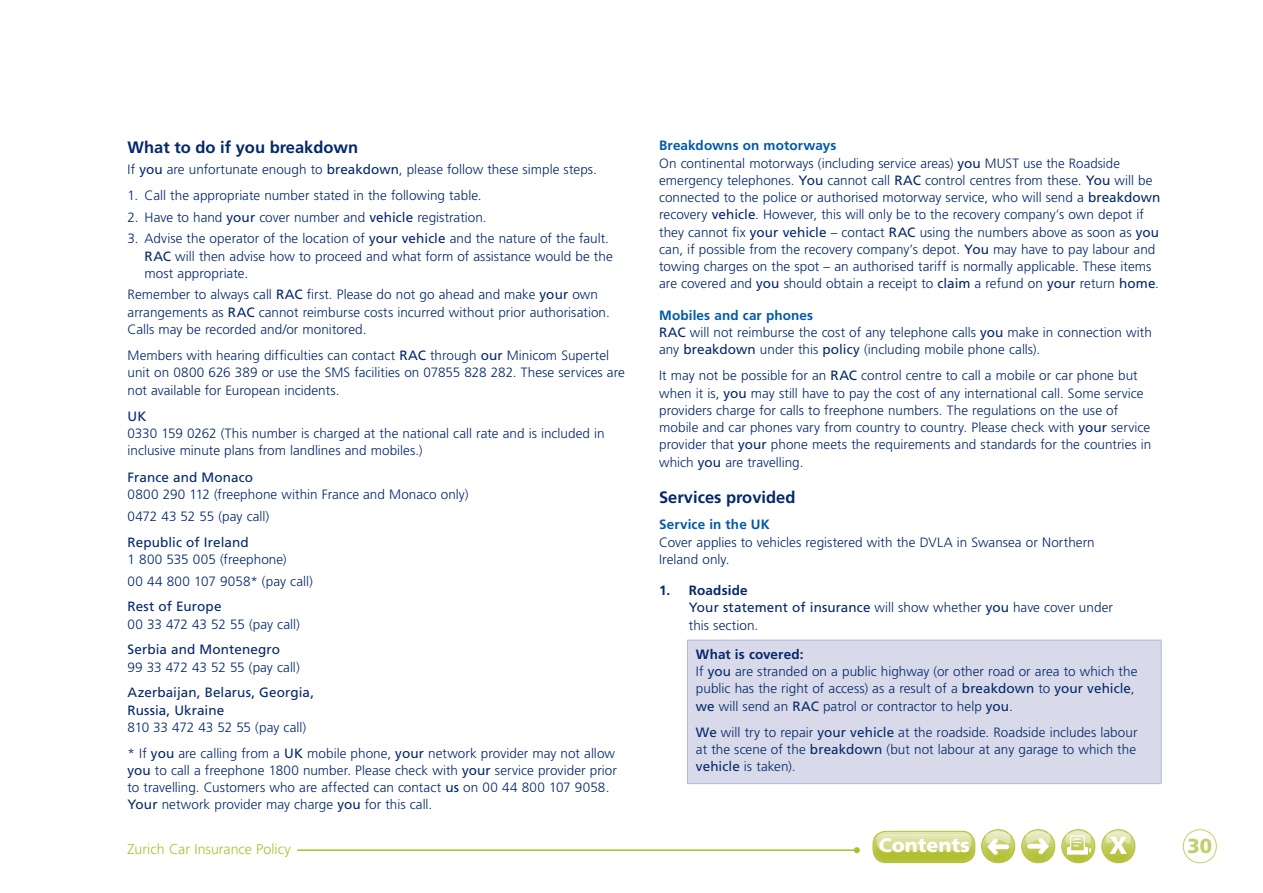
<style>
.page{position:relative;width:1263px;height:893px;background:#fff}
.page>*{position:absolute;margin:0;border:0;box-sizing:border-box;transform-origin:0 0}
.t1{font:900 24.75px "Frutiger LT Std";color:#fff}
.t2{font:900 20.25px "Frutiger LT Std";color:#c5ce6d}
.t3{font:900 19.5px "Frutiger LT Std";color:#fff}
.Head_2{font:700 16.5px "Frutiger LT Std";color:#04286b}
.t4{font:300 14.25px "Frutiger LT Std";color:#b0be2d}
.Body{font:300 13.5px/17.2px "Frutiger LT Std";letter-spacing:.005em;color:#04286b}
.Bullet__Indent{font:300 13.5px/17.2px "Frutiger LT Std";letter-spacing:.005em;color:#04286b}
.Bullet__Indent__2{font:300 13.5px/17.2px "Frutiger LT Std";letter-spacing:.005em;color:#04286b}
.Body-2{font:13.5px/17.2px "Frutiger LT Std";letter-spacing:.005em;color:#04286b}
.Head_3{font:700 13.5px "Frutiger LT Std";letter-spacing:.01em;color:#015aaa}
.Head_3-2{font:700 13.5px "Frutiger LT Std";letter-spacing:.01em;color:#04286b}
.New_Headers{font:700 13.5px "Frutiger LT Std";letter-spacing:.01em;color:#04286b}
.s1{font-weight:400}
.s2{font-weight:300}
</style>
<div class="page">
<hr style="left:297px;top:849px;width:560px;height:2px;background:#b0be2d">
<svg style="left:854px;top:847px;width:6px;height:6px"></svg>
<div style="left:1100px;top:829px;width:36px;height:35px;background:#fff;opacity:.31"></div>
<div style="left:1101px;top:829px;width:34px;height:34px;border:1px solid #b0be2d;border-radius:50%"></div>
<svg style="left:1106px;top:831px;width:24px;height:14px"></svg>
<div style="left:1060px;top:829px;width:36px;height:35px;background:#fff;opacity:.31"></div>
<div style="left:1061px;top:829px;width:34px;height:34px;border:1px solid #b0be2d;border-radius:50%"></div>
<svg style="left:1066px;top:831px;width:25px;height:24px"></svg>
<div style="left:1020px;top:829px;width:36px;height:35px;background:#fff;opacity:.31"></div>
<div style="left:1021px;top:829px;width:34px;height:34px;border:1px solid #b0be2d;border-radius:50%"></div>
<div style="left:980px;top:829px;width:35px;height:35px;background:#fff;opacity:.31"></div>
<div style="left:981px;top:829px;width:34px;height:34px;border:1px solid #b0be2d;border-radius:50%"></div>
<div style="left:872px;top:830px;width:103px;height:34px;background:#fff;opacity:.31"></div>
<div style="left:873px;top:831px;width:102px;height:32px;border:1px solid #b0be2d;border-radius:13px"></div>
<svg style="left:877px;top:834px;width:94px;height:16px"></svg>
<div style="left:1183px;top:829px;width:34px;height:34px;border:1px solid #c5ce6d;border-radius:50%"></div>
<div style="left:687px;top:640px;width:474px;height:144px;background:#d8dae9"></div>
<hr style="left:687px;top:640px;width:475px;height:1px;background:#aebade">
<hr style="left:687px;top:640px;width:1px;height:143px;background:#aebade">
<hr style="left:1161px;top:640px;width:1px;height:143px;background:#aebade">
<hr style="left:687px;top:783px;width:475px;height:1px;background:#aebade">
<svg style="left:1026px;top:831px;width:24px;height:23px"></svg>
<svg style="left:986px;top:831px;width:24px;height:24px"></svg>
<p class="Head_2" style="left:128px;top:137px;width:232px">What to do if you breakdown</p>
<p class="Body" style="left:128px;top:161px;width:471px">If <span class="s1">you</span> are unfortunate enough to <span class="s1">breakdown</span>, please follow these simple steps.</p>
<p class="Bullet__Indent" style="left:128px;top:187px;width:356px">1. Call the appropriate number stated in the following table.</p>
<p class="Bullet__Indent" style="left:128px;top:209px;width:361px">2. Have to hand <span class="s1">your</span> cover number and <span class="s1">vehicle</span> registration.</p>
<p class="Bullet__Indent" style="left:145px;top:230px;width:470px;text-indent:-17px">3. Advise the operator of the location of <span class="s1">your vehicle</span> and the nature of the fault.<br><span class="s1">RAC</span> will then advise how to proceed and what form of assistance would be the most appropriate.</p>
<p class="Body" style="left:128px;top:286px;width:484px">Remember to always call <span class="s1">RAC</span> first. Please do not go ahead and make <span class="s1">your</span> own arrangements as <span class="s1">RAC</span> cannot reimburse costs incurred without prior authorisation.<br>Calls may be recorded and/or monitored.</p>
<p class="Body" style="left:128px;top:347px;width:499px">Members with hearing difficulties can contact <span class="s1">RAC</span> through <span class="s1">our</span> Minicom Supertel unit on 0800 626 389 or use the SMS facilities on 07855 828 282. These services are not available for European incidents.</p>
<p class="Body" style="left:128px;top:408px;width:479px"><span class="s1">UK<br></span>0330 159 0262 (This number is charged at the national call rate and is included in inclusive minute plans from landlines and mobiles.)</p>
<p class="Body" style="left:128px;top:469px;width:342px"><span class="s1">France and Monaco<br></span>0800 290 112 (freephone within France and Monaco only)</p>
<p class="Body" style="left:128px;top:507px;width:143px">0472 43 52 55 (pay call)</p>
<p class="Body" style="left:128px;top:534px;width:161px"><span class="s1">Republic of Ireland<br></span>1 800 535 005 (freephone)</p>
<p class="Body" style="left:128px;top:572px;width:187px">00 44 800 107 9058* (pay call)</p>
<p class="Body" style="left:128px;top:598px;width:174px"><span class="s1">Rest of Europe<br></span>00 33 472 43 52 55 (pay call)</p>
<p class="Body" style="left:128px;top:641px;width:174px"><span class="s1">Serbia and Montenegro<br></span>99 33 472 43 52 55 (pay call)</p>
<p class="Body-2" style="left:128px;top:684px;width:188px">Azerbaijan, Belarus, Georgia,<br>Russia, Ukraine<br><span class="s2">810 33 472 43 52 55 (pay call)</span></p>
<p class="Body" style="left:128px;top:744px;width:491px">* If <span class="s1">you</span> are calling from a <span class="s1">UK</span> mobile phone, <span class="s1">your</span> network provider may not allow <span class="s1">you</span> to call a freephone 1800 number. Please check with <span class="s1">your</span> service provider prior to travelling. Customers who are affected can contact <span class="s1">us</span> on 00 44 800 107 9058.<br><span class="s1">Your</span> network provider may charge <span class="s1">you</span> for this call.</p>
<p class="Head_3" style="left:659px;top:138px;width:179px">Breakdowns on motorways</p>
<p class="Body" style="left:659px;top:155px;width:503px">On continental motorways (including service areas) <span class="s1">you</span> MUST use the Roadside emergency telephones. <span class="s1">You</span> cannot call <span class="s1">RAC</span> control centres from these. <span class="s1">You</span> will be connected to the police or authorised motorway service, who will send a <span class="s1">breakdown </span>recovery <span class="s1">vehicle</span>. However, this will only be to the recovery company’s own depot if they cannot fix <span class="s1">your vehicle</span> – contact <span class="s1">RAC</span> using the numbers above as soon as <span class="s1">you </span>can, if possible from the recovery company’s depot. <span class="s1">You</span> may have to pay labour and towing charges on the spot – an authorised tariff is normally applicable. These items are covered and <span class="s1">you</span> should obtain a receipt to <span class="s1">claim</span> a refund on <span class="s1">your</span> return <span class="s1">home</span>.</p>
<p class="Head_3" style="left:659px;top:307px;width:156px">Mobiles and car phones</p>
<p class="Body" style="left:659px;top:324px;width:494px"><span class="s1">RAC</span> will not reimburse the cost of any telephone calls <span class="s1">you</span> make in connection with any <span class="s1">breakdown</span> under this <span class="s1">policy</span> (including mobile phone calls).</p>
<p class="Body" style="left:659px;top:367px;width:494px">It may not be possible for an <span class="s1">RAC</span> control centre to call a mobile or car phone but when it is, <span class="s1">you</span> may still have to pay the cost of any international call. Some service providers charge for calls to freephone numbers. The regulations on the use of mobile and car phones vary from country to country. Please check with <span class="s1">your</span> service provider that <span class="s1">your</span> phone meets the requirements and standards for the countries in which <span class="s1">you</span> are travelling.</p>
<p class="Head_2" style="left:659px;top:487px;width:138px">Services provided</p>
<p class="Head_3" style="left:659px;top:517px;width:112px">Service in the UK</p>
<p class="Body" style="left:659px;top:533px;width:437px">Cover applies to vehicles registered with the DVLA in Swansea or Northern<br>Ireland only.</p>
<p class="New_Headers" style="left:659px;top:582px;width:90px">1. Roadside</p>
<p class="Bullet__Indent__2" style="left:689px;top:599px;width:425px"><span class="s1">Your statement of insurance</span> will show whether <span class="s1">you</span> have cover under this section.</p>
<p class="Head_3-2" style="left:696px;top:646px;width:109px">What is covered:</p>
<p class="Body" style="left:696px;top:663px;width:443px">If <span class="s1">you</span> are stranded on a public highway (or other road or area to which the public has the right of access) as a result of a <span class="s1">breakdown</span> to <span class="s1">your vehicle</span>, <span class="s1">we</span> will send an <span class="s1">RAC</span> patrol or contractor to help <span class="s1">you</span>.</p>
<p class="Body" style="left:696px;top:724px;width:443px;text-align:justify"><span class="s1">We</span> will try to repair <span class="s1">your vehicle</span> at the roadside. Roadside includes labour at the scene of the <span class="s1">breakdown</span> (but not labour at any garage to which the <span class="s1">vehicle</span> is taken).</p>
<p class="t4" style="left:128px;top:841px;width:165px">Zurich Car Insurance Policy</p>
<h1 class="t1" style="left:1109px;top:831px;width:19px">X</h1>
<h3 class="t3" style="left:879px;top:834px;width:93px">Contents</h3>
<h2 class="t2" style="left:1187px;top:834px;width:26px">30</h2>
</div>
